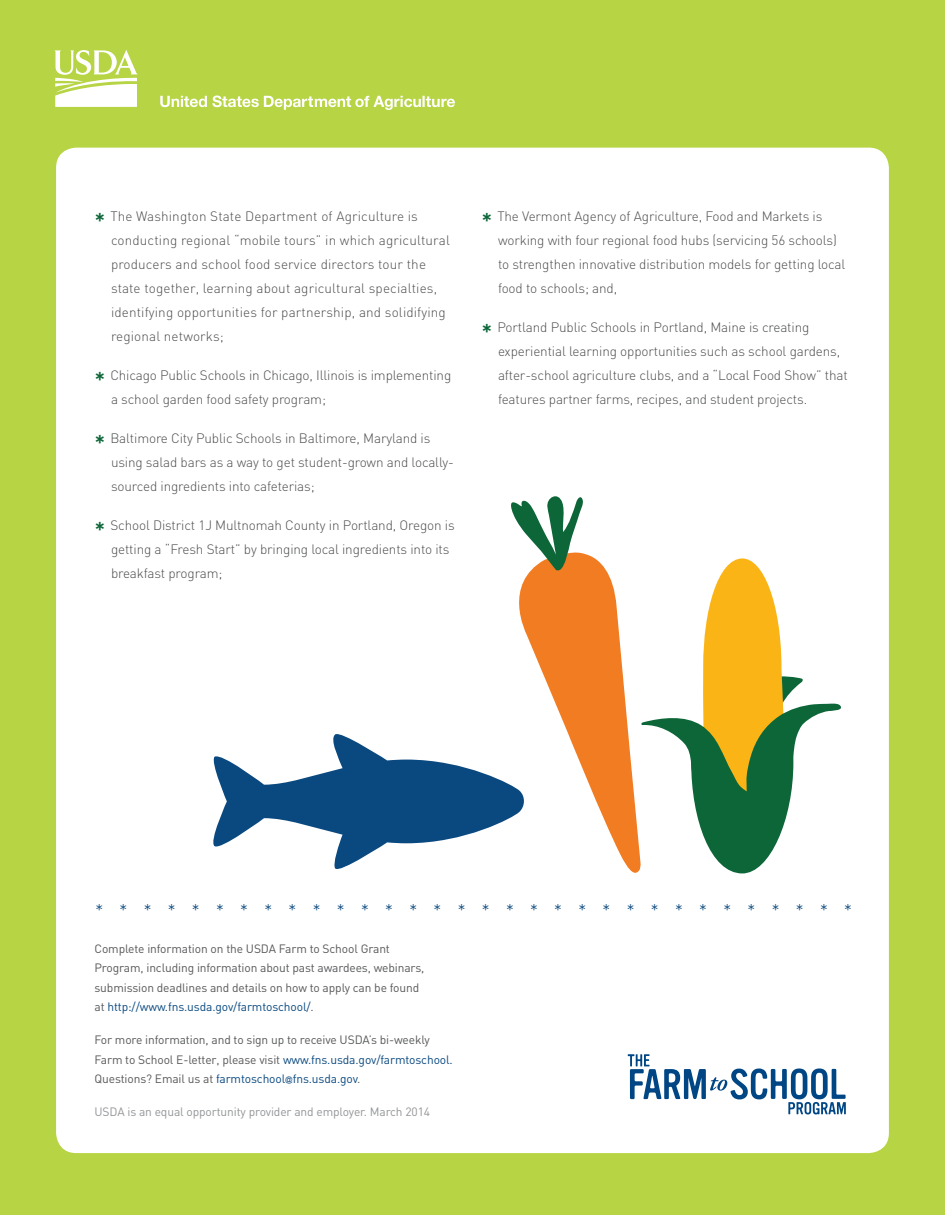
<style>
.page{position:relative;width:945px;height:1215px;background:#b6d443}
.page>*{position:absolute;margin:0;border:0;box-sizing:border-box;transform-origin:0 0}
.t1{font:300 18px "DIN";color:#0a4980}
.Numbered_List{font:300 13.5px/24px "DIN";letter-spacing:-.01em;color:#4b4c4d}
.Numbered_List-2{font:300 13.5px/24px "DIN";letter-spacing:.01em;color:#4b4c4d}
.t2{font:12px/19.5px "DIN";letter-spacing:-.01em;color:#57585a}
.t3{font:12px "DIN";letter-spacing:-.01em;color:#939598}
.s1{font-weight:500;font-size:22.5px;color:#0c6638}
.s2{color:#0a4980}
.s3{font-family:"Arial";font-size:7.5px;color:#0a4980}
</style>
<div class="page">
<div style="left:56px;top:148px;width:833px;height:1005px;background:#fff;border-radius:20px"></div>
<svg style="left:213px;top:496px;width:628px;height:378px"></svg>
<svg style="left:54px;top:50px;width:84px;height:57px"></svg>
<svg style="left:160px;top:96px;width:295px;height:14px"></svg>
<svg style="left:628px;top:1054px;width:218px;height:60px"></svg>
<p class="Numbered_List-2" style="left:111px;top:204px;width:340px;text-indent:-16px"><span class="s1">*</span> The Washington State Department of Agriculture is conducting regional “mobile tours” in which agricultural producers and school food service directors tour the state together, learning about agricultural specialties, identifying opportunities for partnership, and solidifying regional networks;</p>
<p class="Numbered_List" style="left:111px;top:363px;width:342px;text-indent:-16px"><span class="s1">*</span> Chicago Public Schools in Chicago, Illinois is implementing a school garden food safety program;</p>
<p class="Numbered_List" style="left:111px;top:426px;width:344px;text-indent:-16px"><span class="s1">*</span> Baltimore City Public Schools in Baltimore, Maryland is using salad bars as a way to get student-grown and locally&shy;sourced ingredients into cafeterias;</p>
<p class="Numbered_List" style="left:111px;top:513px;width:345px;text-indent:-16px"><span class="s1">*</span> School District 1J Multnomah County in Portland, Oregon is getting a “Fresh Start” by bringing local ingredients into its breakfast program;</p>
<p class="Numbered_List" style="left:498px;top:204px;width:349px;text-indent:-16px"><span class="s1">*</span> The Vermont Agency of Agriculture, Food and Markets is working with four regional food hubs (servicing 56 schools) to strengthen innovative distribution models for getting local food to schools; and,</p>
<p class="Numbered_List" style="left:498px;top:315px;width:351px;text-indent:-16px"><span class="s1">*</span> Portland Public Schools in Portland, Maine is creating experiential learning opportunities such as school gardens, after-school agriculture clubs, and a “Local Food Show” that features partner farms, recipes, and student projects.</p>
<p class="t1" style="left:95px;top:900px;width:759px">********************************</p>
<p class="t2" style="left:94px;top:938px;width:331px">Complete information on the USDA Farm to School Grant Program, including information about past awardees, webinars, submission deadlines and details on how to apply can be found at <span class="s2">http://www.fns.usda.gov/farmtoschool/</span>.</p>
<p class="t2" style="left:94px;top:1030px;width:360px">For more information, and to sign up to receive USDA’s bi-weekly<br>Farm to School E-letter, please visit <span class="s2">www.fns.usda.gov/farmtoschool.<br></span>Questions? Email us at <span class="s2">farmtoschool</span><span class="s3">@</span><span class="s2">fns.usda.gov</span>.</p>
<p class="t3" style="left:94px;top:1104px;width:337px">USDA is an equal opportunity provider and employer. March 2014</p>
</div>
